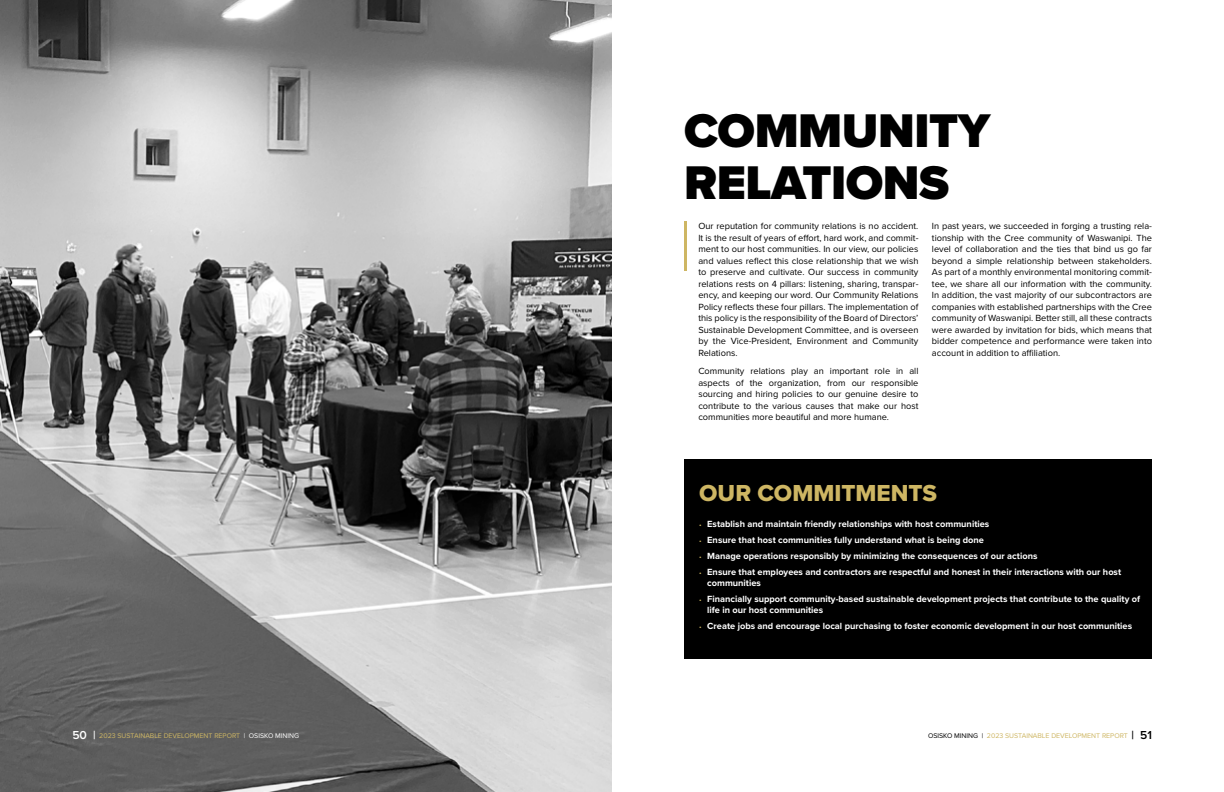
<style>
.page{position:relative;width:1224px;height:792px;background:#fff}
.page>*{position:absolute;margin:0;border:0;box-sizing:border-box;transform-origin:0 0}
.t1{font:900 49px/52px "Proxima Nova";letter-spacing:-.01em;color:#000}
.t2{font:24px "Proxima Nova Extrabld";color:#ceb663}
.t3{font:9.2px/11.5px "Proxima Nova";color:#000;text-align:justify}
.t4{font:700 9.2px/11.2px "Proxima Nova";color:#fff}
.t5{font:7px "Proxima Nova";color:#ceb663}
.s1{font-weight:400;font-size:7px;color:#ceb663}
.s2{font-weight:600;font-size:12px;color:#fff}
.s3{color:#fff}
.s4{color:#000}
.s5{font-weight:600;font-size:12px;color:#000}
</style>
<div class="page">
<hr style="left:684px;top:222px;width:3px;height:49px;background:#ceb663">
<div style="left:684px;top:459px;width:468px;height:200px;background:#000"></div>
<img style="left:0;top:0;width:612px;height:792px">
<h1 class="t1" style="left:684px;top:105px;width:308px">COMMUNITY<br>RELATIONS</h1>
<p class="t3" style="left:698px;top:220px;width:222px">Our reputation for community relations is no accident.<br>It is the result of years of effort, hard work, and commit&shy;ment to our host communities. In our view, our policies and values reflect this close relationship that we wish to preserve and cultivate. Our success in community relations rests on 4 pillars: listening, sharing, transpar&shy;ency, and keeping our word. Our Community Relations Policy reflects these four pillars. The implementation of this policy is the responsibility of the Board of Directors’ Sustainable Development Committee, and is overseen by the Vice-President, Environment and Community Relations.</p>
<p class="t3" style="left:698px;top:365px;width:222px">Community relations play an important role in all aspects of the organization, from our responsible sourcing and hiring policies to our genuine desire to contribute to the various causes that make our host communities more beautiful and more humane.</p>
<p class="t3" style="left:932px;top:220px;width:222px">In past years, we succeeded in forging a trusting rela&shy;tionship with the Cree community of Waswanipi. The level of collaboration and the ties that bind us go far beyond a simple relationship between stakeholders.<br>As part of a monthly environmental monitoring commit&shy;tee, we share all our information with the community.<br>In addition, the vast majority of our subcontractors are companies with established partnerships with the Cree community of Waswanipi. Better still, all these contracts were awarded by invitation for bids, which means that bidder competence and performance were taken into account in addition to affiliation.</p>
<h2 class="t2" style="left:699px;top:475px;width:239px">OUR COMMITMENTS</h2>
<p class="t4" style="left:699px;top:518px;width:292px"><span class="s1">•</span> Establish and maintain friendly relationships with host communities</p>
<p class="t4" style="left:699px;top:534px;width:286px"><span class="s1">•</span> Ensure that host communities fully understand what is being done</p>
<p class="t4" style="left:699px;top:550px;width:340px"><span class="s1">•</span> Manage operations responsibly by minimizing the consequences of our actions</p>
<p class="t4" style="left:707px;top:566px;width:415px;text-indent:-8px"><span class="s1">•</span> Ensure that employees and contractors are respectful and honest in their interactions with our host communities</p>
<p class="t4" style="left:707px;top:593px;width:434px;text-indent:-8px"><span class="s1">•</span> Financially support community-based sustainable development projects that contribute to the quality of life in our host communities</p>
<p class="t4" style="left:699px;top:620px;width:434px"><span class="s1">•</span> Create jobs and encourage local purchasing to foster economic development in our host communities</p>
<p class="t5" style="left:72px;top:731px;width:228px"><span class="s2">50 |</span> 2023 SUSTAINABLE DEVELOPMENT REPORT <span class="s3">| OSISKO MINING</span></p>
<p class="t5" style="left:928px;top:731px;width:225px"><span class="s4">OSISKO MINING |</span> 2023 SUSTAINABLE DEVELOPMENT REPORT <span class="s5">| 51</span></p>
</div>
